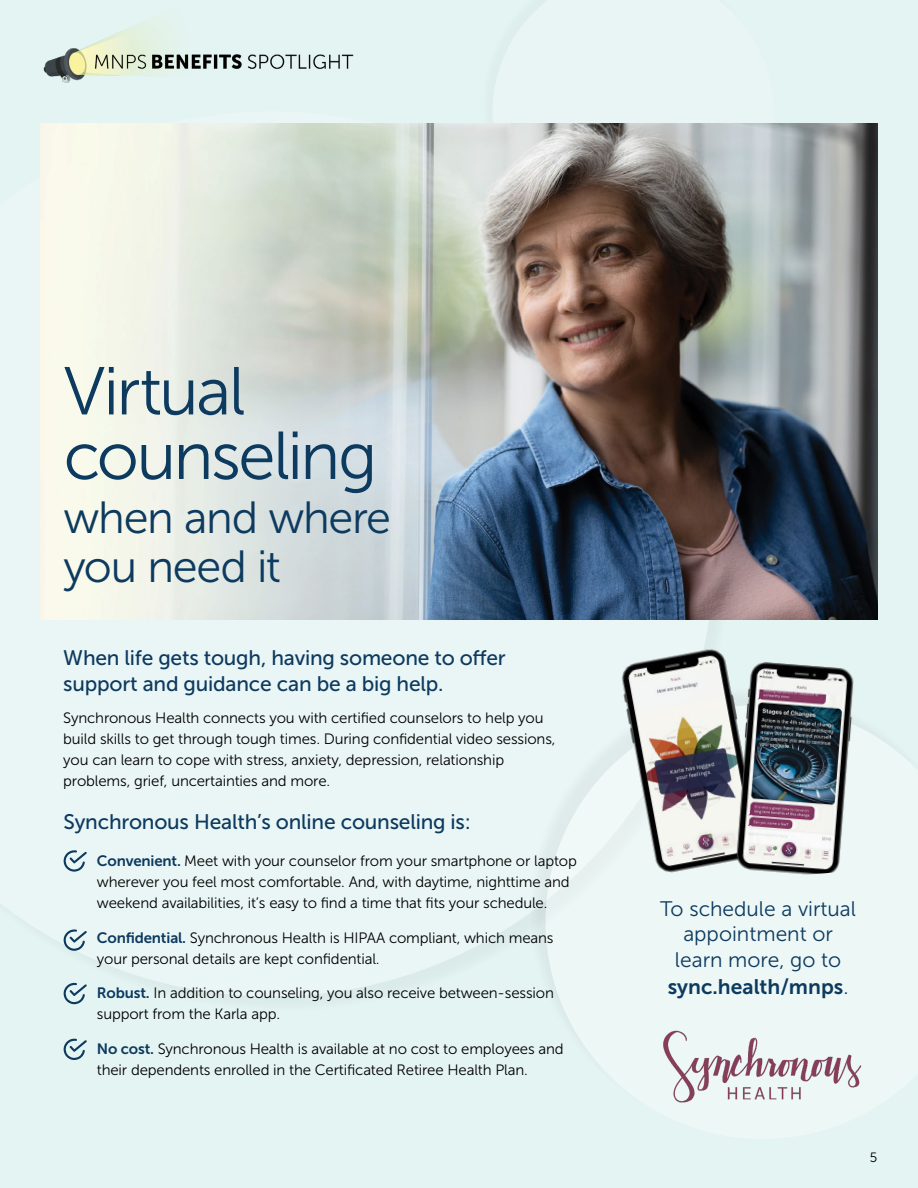
<style>
.page{position:relative;width:918px;height:1188px;background:#e4f4f2}
.page>*{position:absolute;margin:0;border:0;box-sizing:border-box;transform-origin:0 0}
.t1{font:67.5px/64.5px "Museo Sans 300";letter-spacing:-.04em;color:#0d3a5f}
.t2{font:45px/49.5px "Museo Sans 300";letter-spacing:-.03em;color:#0d3a5f}
.t3{font:21px/25.5px "Museo Sans 500";letter-spacing:-.01em;color:#0d3a5f}
.t4{font:21px/25.5px "Museo Sans 300";color:#0d3a5f;text-align:center}
.t5{font:21px "Museo Sans 700";color:#0d3a5f}
.t6{font:15px/21px "Museo Sans 300";letter-spacing:-.01em;color:#000}
.t7{font:13.5px "Museo Sans 300";color:#000}
.s1{font-family:"Museo Sans 700";color:#0d3a5f}
.s2{font-family:"Museo Sans 300"}
</style>
<div class="page">
<svg style="left:546px;top:766px;width:67px;height:214px"></svg>
<img style="left:40px;top:123px;width:838px;height:497px">
<img style="left:43px;top:21px;width:311px;height:61px">
<img style="left:663px;top:1030px;width:199px;height:73px">
<svg style="left:63px;top:850px;width:24px;height:22px"></svg>
<svg style="left:63px;top:929px;width:24px;height:22px"></svg>
<svg style="left:63px;top:982px;width:24px;height:22px"></svg>
<svg style="left:63px;top:1038px;width:24px;height:22px"></svg>
<img style="left:613px;top:649px;width:117px;height:224px">
<img style="left:730px;top:662px;width:124px;height:213px">
<h1 class="t1" style="left:64px;top:359px;width:315px">Virtual counseling</h1>
<h2 class="t2" style="left:64px;top:493px;width:329px">when and where you need it</h2>
<h3 class="t3" style="left:63px;top:645px;width:444px">When life gets tough, having someone to offer support and guidance can be a big help.</h3>
<p class="t6" style="left:63px;top:708px;width:494px">Synchronous Health connects you with certified counselors to help you build skills to get through tough times. During confidential video sessions, you can learn to cope with stress, anxiety, depression, relationship problems, grief, uncertainties and more.</p>
<h3 class="t3" style="left:64px;top:809px;width:409px">Synchronous Health’s online counseling is:</h3>
<p class="t6" style="left:97px;top:851px;width:482px"><span class="s1">Convenient.</span> Meet with your counselor from your smartphone or laptop wherever you feel most comfortable. And, with daytime, nighttime and weekend availabilities, it’s easy to find a time that fits your schedule.</p>
<p class="t6" style="left:97px;top:927px;width:458px"><span class="s1">Confidential.</span> Synchronous Health is HIPAA compliant, which means your personal details are kept confidential.</p>
<p class="t6" style="left:97px;top:983px;width:459px"><span class="s1">Robust.</span> In addition to counseling, you also receive between-session support from the Karla app.</p>
<p class="t6" style="left:97px;top:1038px;width:468px"><span class="s1">No cost.</span> Synchronous Health is available at no cost to employees and their dependents enrolled in the Certificated Retiree Health Plan.</p>
<h3 class="t4" style="left:660px;top:896px;width:197px">To schedule a virtual appointment or learn more, go to</h3>
<h3 class="t5" style="left:668px;top:975px;width:182px">sync.health/mnps<span class="s2">.</span></h3>
<p class="t7" style="left:870px;top:1150px;width:9px">5</p>
</div>
